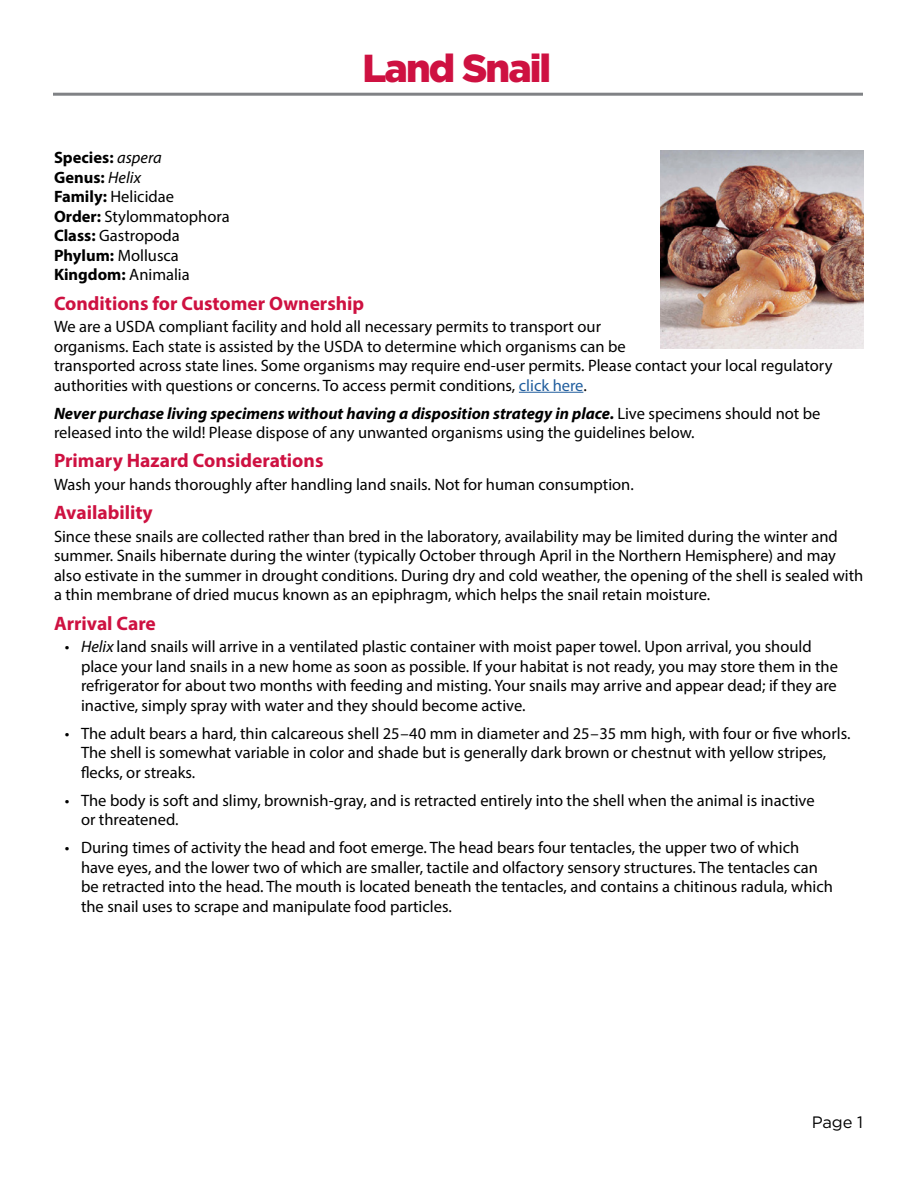
<style>
.page{position:relative;width:918px;height:1188px;background:#fff}
.page>*{position:absolute;margin:0;border:0;box-sizing:border-box;transform-origin:0 0}
.t1{font:900 39px "Gotham";letter-spacing:-.05em;color:#ce1141}
.t2{font:700 19.5px "Myriad Pro";color:#ce1141}
.t3{font:16.5px/19.5px "Myriad Pro";color:#000}
.t4{font:16.5px "Gotham";color:#000}
.s1{font-weight:700}
.s2{font-style:italic}
.s3{color:#215e9e}
.s4{font-weight:700;font-style:italic}
</style>
<div class="page">
<hr style="left:53px;top:93px;width:810px;height:3px;background:#808285">
<hr style="left:519px;top:392px;width:64px;height:1px;background:#215e9e">
<img style="left:660px;top:151px;width:204px;height:198px">
<h1 class="t1" style="left:363px;top:46px;width:190px">Land Snail</h1>
<p class="t3" style="left:54px;top:148px;width:177px"><span class="s1">Species:</span> <span class="s2">aspera<br></span><span class="s1">Genus:</span> <span class="s2">Helix<br></span><span class="s1">Family:</span> Helicidae<br><span class="s1">Order:</span> Stylommatophora<br><span class="s1">Class:</span> Gastropoda<br><span class="s1">Phylum:</span> Mollusca<br><span class="s1">Kingdom:</span> Animalia</p>
<p class="t2" style="left:54px;top:290px;width:312px">Conditions for Customer Ownership</p>
<p class="t3" style="left:54px;top:317px;width:780px">We are a USDA compliant facility and hold all necessary permits to transport our<br>organisms. Each state is assisted by the USDA to determine which organisms can be<br>transported across state lines. Some organisms may require end-user permits. Please contact your local regulatory authorities with questions or concerns. To access permit conditions, <span class="s3">click here</span>.</p>
<p class="t3" style="left:54px;top:403px;width:768px"><span class="s4">Never purchase living specimens without having a disposition strategy in place.</span> Live specimens should not be released into the wild! Please dispose of any unwanted organisms using the guidelines below.</p>
<p class="t2" style="left:54px;top:448px;width:271px">Primary Hazard Considerations</p>
<p class="t3" style="left:54px;top:474px;width:581px">Wash your hands thoroughly after handling land snails. Not for human consumption.</p>
<p class="t2" style="left:54px;top:500px;width:100px">Availability</p>
<p class="t3" style="left:54px;top:526px;width:811px">Since these snails are collected rather than bred in the laboratory, availability may be limited during the winter and summer. Snails hibernate during the winter (typically October through April in the Northern Hemisphere) and may also estivate in the summer in drought conditions. During dry and cold weather, the opening of the shell is sealed with a thin membrane of dried mucus known as an epiphragm, which helps the snail retain moisture.</p>
<p class="t2" style="left:54px;top:611px;width:103px">Arrival Care</p>
<p class="t3" style="left:81px;top:637px;width:759px;text-indent:-16px">• <span class="s2">Helix</span> land snails will arrive in a ventilated plastic container with moist paper towel. Upon arrival, you should place your land snails in a new home as soon as possible. If your habitat is not ready, you may store them in the refrigerator for about two months with feeding and misting. Your snails may arrive and appear dead; if they are inactive, simply spray with water and they should become active.</p>
<p class="t3" style="left:81px;top:723px;width:771px;text-indent:-16px">• The adult bears a hard, thin calcareous shell 25–40 mm in diameter and 25–35 mm high, with four or five whorls.<br>The shell is somewhat variable in color and shade but is generally dark brown or chestnut with yellow stripes, flecks, or streaks.</p>
<p class="t3" style="left:81px;top:790px;width:735px;text-indent:-16px">• The body is soft and slimy, brownish-gray, and is retracted entirely into the shell when the animal is inactive or threatened.</p>
<p class="t3" style="left:81px;top:838px;width:753px;text-indent:-16px">• During times of activity the head and foot emerge. The head bears four tentacles, the upper two of which have eyes, and the lower two of which are smaller, tactile and olfactory sensory structures. The tentacles can be retracted into the head. The mouth is located beneath the tentacles, and contains a chitinous radula, which the snail uses to scrape and manipulate food particles.</p>
<p class="t4" style="left:812px;top:1113px;width:53px">Page 1</p>
</div>
